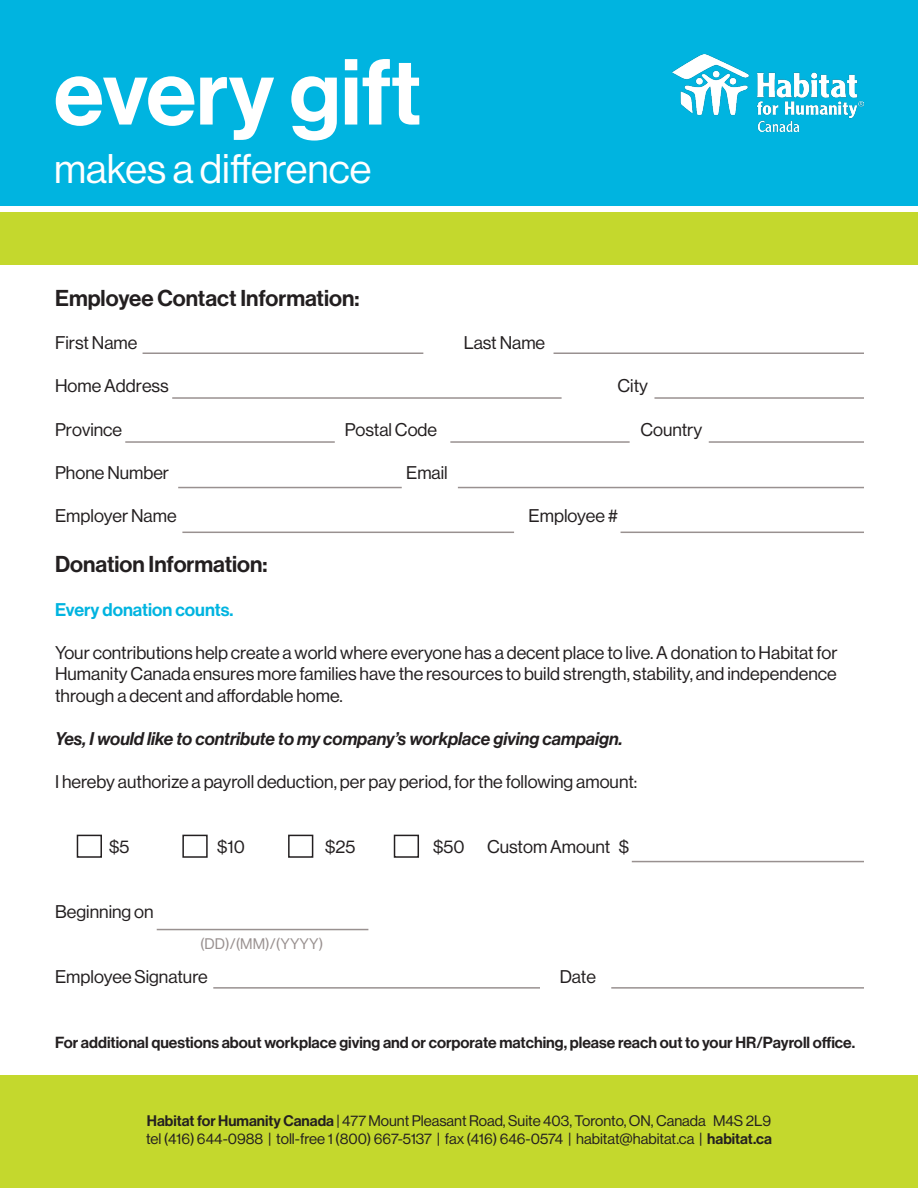
<style>
.page{position:relative;width:918px;height:1188px;background:#fff}
.page>*{position:absolute;margin:0;border:0;box-sizing:border-box;transform-origin:0 0}
.t1{font:91.5px "N Haas Grotesk DS Pro 65 Md";color:#fff}
.t2{font:40.5px "N Haas Grotesk DS Pro 55 Rg";color:#fff}
.t3{font:22.5px "N Haas Grotesk DS Pro 65 Md";color:#231f20}
.t4{font:18px/21.6px "N Haas Grotesk DS Pro 55 Rg";color:#231f20;text-align:justify}
.t5{font:18px "N Haas Grotesk DS Pro 66 Md It";color:#231f20}
.t6{font:18px "N Haas Grotesk DS Pro 65 Md";color:#00b4e0}
.t7{font:15.75px "N Haas Grotesk DS Pro 65 Md";color:#231f20}
.t8{font:15px "N Haas Grotesk DS Pro 55 Rg";color:#231f20}
.t9{font:15px "N Haas Grotesk DS Pro 55 Rg";letter-spacing:.01em;color:#999190}
.s1{font-family:"N Haas Grotesk DS Pro 65 Md"}
</style>
<div class="page">
<div style="left:0;top:0;width:918px;height:205px;background:#00b4e0"></div>
<div style="left:0;top:212px;width:918px;height:53px;background:#c4d82d"></div>
<div style="left:0;top:1076px;width:918px;height:112px;background:#c4d82d"></div>
<div style="left:394px;top:835px;width:25px;height:23px;border:2px solid #231f20"></div>
<div style="left:77px;top:835px;width:25px;height:23px;border:2px solid #231f20"></div>
<div style="left:182px;top:835px;width:26px;height:23px;border:2px solid #231f20"></div>
<img style="left:673px;top:54px;width:191px;height:78px">
<div style="left:288px;top:835px;width:25px;height:23px;border:2px solid #231f20"></div>
<hr style="left:632px;top:861px;width:232px;height:1px;background:#999190">
<hr style="left:157px;top:929px;width:211px;height:1px;background:#999190">
<hr style="left:213px;top:987px;width:327px;height:2px;background:#999190">
<hr style="left:611px;top:987px;width:253px;height:2px;background:#999190">
<hr style="left:143px;top:352px;width:280px;height:2px;background:#999190">
<hr style="left:554px;top:352px;width:310px;height:2px;background:#999190">
<hr style="left:172px;top:397px;width:390px;height:2px;background:#999190">
<hr style="left:654px;top:397px;width:210px;height:2px;background:#999190">
<hr style="left:125px;top:441px;width:210px;height:2px;background:#999190">
<hr style="left:450px;top:441px;width:180px;height:2px;background:#999190">
<hr style="left:709px;top:441px;width:155px;height:2px;background:#999190">
<hr style="left:458px;top:487px;width:406px;height:1px;background:#999190">
<hr style="left:182px;top:532px;width:332px;height:1px;background:#999190">
<hr style="left:621px;top:532px;width:243px;height:1px;background:#999190">
<hr style="left:178px;top:487px;width:224px;height:1px;background:#999190">
<p class="t1" style="left:54px;top:39px;width:369px">every gift</p>
<p class="t2" style="left:54px;top:146px;width:319px">makes a difference</p>
<p class="t3" style="left:55px;top:285px;width:306px">Employee Contact Information:</p>
<p class="t4" style="left:55px;top:332px;width:84px">First Name</p>
<p class="t4" style="left:55px;top:375px;width:115px">Home Address</p>
<p class="t4" style="left:55px;top:419px;width:69px">Province</p>
<p class="t4" style="left:55px;top:462px;width:116px">Phone Number</p>
<p class="t4" style="left:55px;top:505px;width:123px">Employer Name</p>
<p class="t4" style="left:529px;top:505px;width:91px">Employee #</p>
<p class="t4" style="left:464px;top:332px;width:83px">Last Name</p>
<p class="t4" style="left:618px;top:375px;width:32px">City</p>
<p class="t4" style="left:345px;top:419px;width:94px">Postal Code</p>
<p class="t4" style="left:640px;top:419px;width:63px">Country</p>
<p class="t4" style="left:406px;top:462px;width:43px">Email</p>
<p class="t3" style="left:55px;top:552px;width:214px">Donation Information:</p>
<p class="t6" style="left:55px;top:599px;width:180px">Every donation counts.</p>
<p class="t4" style="left:55px;top:642px;width:784px">Your contributions help create a world where everyone has a decent place to live. A donation to Habitat for Humanity Canada ensures more families have the resources to build strength, stability, and independence through a decent and affordable home.</p>
<p class="t5" style="left:55px;top:729px;width:569px">Yes, I would like to contribute to my company’s workplace giving campaign.</p>
<p class="t4" style="left:55px;top:771px;width:584px">I hereby authorize a payroll deduction, per pay period, for the following amount:</p>
<p class="t4" style="left:109px;top:836px;width:22px">$5</p>
<p class="t4" style="left:217px;top:836px;width:29px">$10</p>
<p class="t4" style="left:325px;top:836px;width:32px">$25</p>
<p class="t4" style="left:433px;top:836px;width:198px">$50 Custom Amount $</p>
<p class="t4" style="left:55px;top:901px;width:100px">Beginning on</p>
<p class="t9" style="left:200px;top:935px;width:125px">(DD)/(MM)/(YYYY)</p>
<p class="t4" style="left:55px;top:966px;width:154px">Employee Signature</p>
<p class="t4" style="left:560px;top:966px;width:38px">Date</p>
<p class="t7" style="left:55px;top:1033px;width:802px">For additional questions about workplace giving and or corporate matching, please reach out to your HR/Payroll office.</p>
<p class="t8" style="left:147px;top:1112px;width:626px"><span class="s1">Habitat for Humanity Canada</span> | 477 Mount Pleasant Road, Suite 403, Toronto, ON, Canada M4S 2L9</p>
<p class="t8" style="left:146px;top:1130px;width:627px">tel (416) 644-0988 | toll-free 1 (800) 667-5137 | fax (416) 646-0574 | habitat@habitat.ca | <span class="s1">habitat.ca</span></p>
</div>
